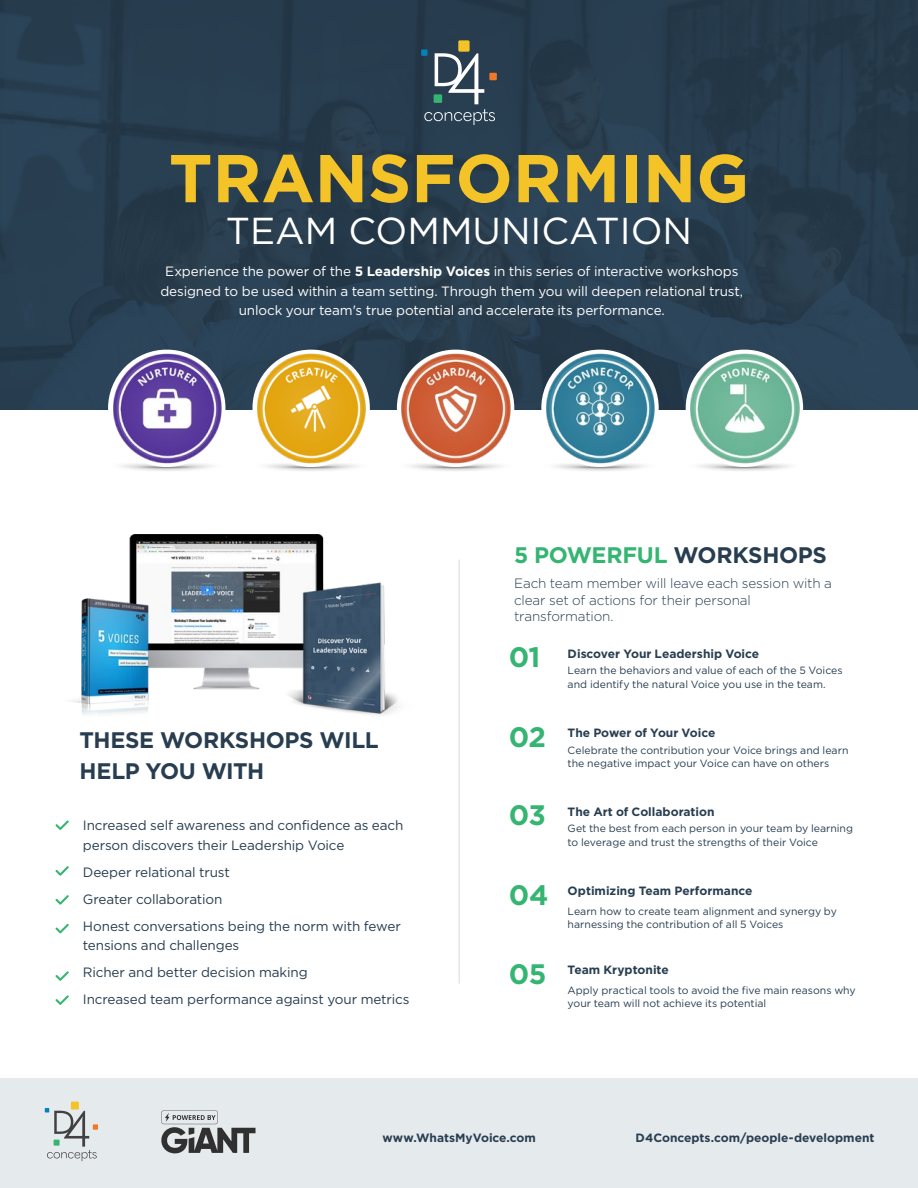
<style>
.page{position:relative;width:918px;height:1188px;background:#fff}
.page>*{position:absolute;margin:0;border:0;box-sizing:border-box;transform-origin:0 0}
.t1{font:700 67.5px "Gotham";color:#f3c327}
.t2{font:37.5px "Gotham";color:#fff}
.t3{font:700 28.2px "Gotham";color:#34b572}
.t4{font:700 22.5px/31.5px "Gotham";letter-spacing:-.015em;color:#283e50}
.t5{font:700 22.5px "Gotham";letter-spacing:-.015em;color:#34b572}
.t6{font:13.5px/27px "Gotham";letter-spacing:-.01em;color:#283e50}
.t7{font:13.5px/19.5px "Gotham";letter-spacing:-.01em;color:#fff;text-align:center}
.t8{font:300 13.5px/16.5px "Gotham";letter-spacing:-.01em;color:#283e50}
.t9{font:700 12px "Gotham";color:#283e50}
.t10{font:10.5px/13.5px "Gotham";color:#283e50}
.s1{font-weight:700}
.s2{color:#283e50}
</style>
<div class="page">
<img style="left:0;top:0;width:918px;height:410px">
<div style="left:458px;top:40px;width:12px;height:12px;background:#f3c327"></div>
<div style="left:489px;top:73px;width:8px;height:7px;background:#ee792a"></div>
<div style="left:421px;top:49px;width:7px;height:7px;background:#0680b9"></div>
<svg style="left:424px;top:53px;width:71px;height:72px;background:#516370"></svg>
<div style="left:0;top:1079px;width:918px;height:109px;background:#e5eaed"></div>
<div style="left:71px;top:1102px;width:8px;height:8px;background:#f3c327"></div>
<svg style="left:45px;top:1108px;width:53px;height:53px"></svg>
<svg style="left:56px;top:820px;width:13px;height:10px"></svg>
<svg style="left:56px;top:866px;width:13px;height:10px"></svg>
<svg style="left:56px;top:895px;width:13px;height:10px"></svg>
<svg style="left:56px;top:924px;width:13px;height:9px"></svg>
<svg style="left:56px;top:971px;width:13px;height:10px"></svg>
<svg style="left:56px;top:995px;width:13px;height:10px"></svg>
<img style="left:71px;top:534px;width:327px;height:181px">
<hr style="left:459px;top:560px;width:1px;height:424px;background:#283e50">
<svg style="left:161px;top:1110px;width:95px;height:43px"></svg>
<svg style="left:102px;top:344px;width:129px;height:127px"></svg>
<img style="left:213px;top:443px;width:18px;height:28px">
<svg style="left:247px;top:344px;width:129px;height:127px"></svg>
<img style="left:358px;top:443px;width:18px;height:28px">
<svg style="left:391px;top:344px;width:129px;height:127px"></svg>
<img style="left:502px;top:443px;width:18px;height:28px">
<svg style="left:536px;top:344px;width:128px;height:127px"></svg>
<img style="left:646px;top:443px;width:18px;height:28px">
<svg style="left:680px;top:344px;width:129px;height:127px"></svg>
<img style="left:541px;top:350px;width:118px;height:117px">
<img style="left:252px;top:350px;width:118px;height:117px">
<img style="left:397px;top:350px;width:117px;height:117px">
<img style="left:108px;top:350px;width:117px;height:117px">
<img style="left:686px;top:350px;width:117px;height:117px">
<h1 class="t1" style="left:169px;top:139px;width:582px">TRANSFORMING</h1>
<h2 class="t2" style="left:226px;top:210px;width:468px">TEAM COMMUNICATION</h2>
<p class="t7" style="left:160px;top:261px;width:584px">Experience the power of the <span class="s1">5 Leadership Voices</span> in this series of interactive workshops designed to be used within a team setting. Through them you will deepen relational trust, unlock your team's true potential and accelerate its performance.</p>
<h3 class="t5" style="left:514px;top:542px;width:314px">5 POWERFUL <span class="s2">WORKSHOPS</span></h3>
<h3 class="t4" style="left:80px;top:724px;width:301px">THESE WORKSHOPS WILL<br>HELP YOU WITH</h3>
<p class="t6" style="left:83px;top:816px;width:322px;line-height:19.5px">Increased self awareness and confidence as each person discovers their Leadership Voice</p>
<p class="t6" style="left:83px;top:858px;width:320px">Deeper relational trust<br>Greater collaboration<br>Honest conversations being the norm with fewer</p>
<p class="t6" style="left:83px;top:932px;width:328px">tensions and challenges<br>Richer and better decision making<br>Increased team performance against your metrics</p>
<p class="t8" style="left:514px;top:575px;width:319px">Each team member will leave each session with a clear set of actions for their personal transformation.</p>
<h3 class="t3" style="left:509px;top:640px;width:33px">01</h3>
<h3 class="t3" style="left:509px;top:721px;width:39px">02</h3>
<h3 class="t3" style="left:509px;top:799px;width:38px">03</h3>
<h3 class="t3" style="left:509px;top:878px;width:41px">04</h3>
<h3 class="t3" style="left:509px;top:958px;width:39px">05</h3>
<p class="t9" style="left:568px;top:647px;width:193px">Discover Your Leadership Voice</p>
<p class="t10" style="left:568px;top:664px;width:277px">Learn the behaviors and value of each of the 5 Voices and identify the natural Voice you use in the team.</p>
<p class="t9" style="left:568px;top:726px;width:149px">The Power of Your Voice</p>
<p class="t10" style="left:568px;top:743px;width:282px">Celebrate the contribution your Voice brings and learn the negative impact your Voice can have on others</p>
<p class="t9" style="left:568px;top:804px;width:149px">The Art of Collaboration</p>
<p class="t10" style="left:568px;top:821px;width:287px">Get the best from each person in your team by learning to leverage and trust the strengths of their Voice</p>
<p class="t9" style="left:568px;top:884px;width:186px">Optimizing Team Performance</p>
<p class="t10" style="left:568px;top:904px;width:271px">Learn how to create team alignment and synergy by harnessing the contribution of all 5 Voices</p>
<p class="t9" style="left:568px;top:963px;width:103px">Team Kryptonite</p>
<p class="t10" style="left:568px;top:983px;width:290px">Apply practical tools to avoid the five main reasons why your team will not achieve its potential</p>
<p class="t9" style="left:382px;top:1131px;width:155px">www.WhatsMyVoice.com</p>
<p class="t9" style="left:636px;top:1131px;width:240px">D4Concepts.com/people-development</p>
</div>
